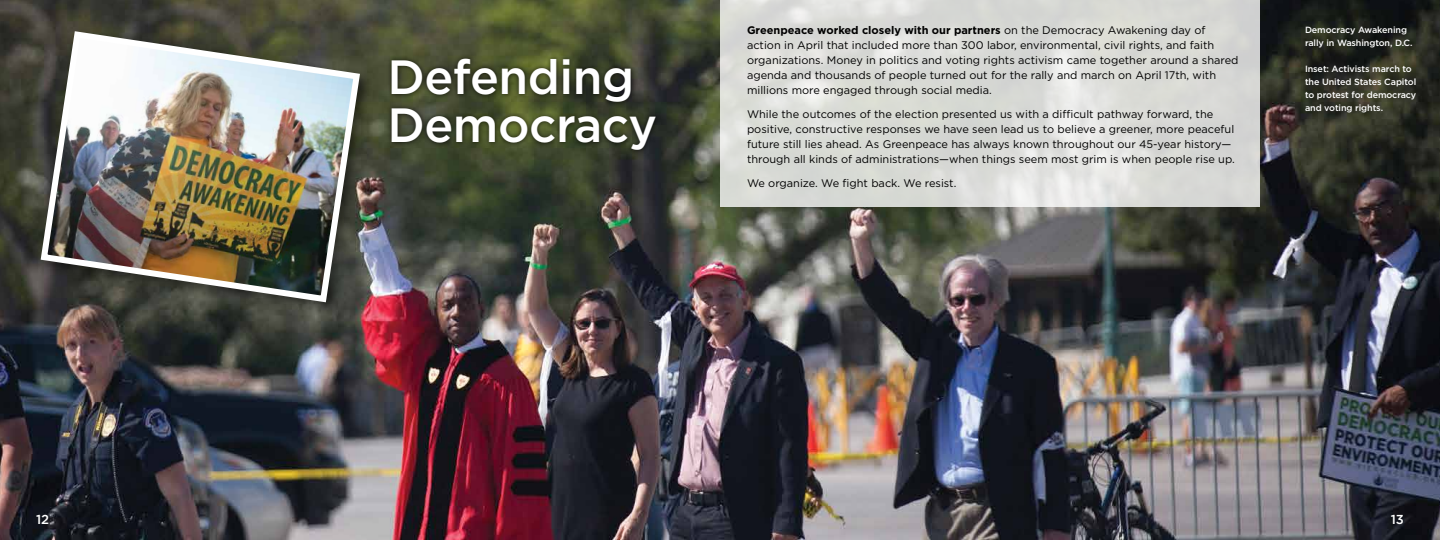
<style>
.page{position:relative;width:1440px;height:540px;background:#fff}
.page>*{position:absolute;margin:0;border:0;box-sizing:border-box;transform-origin:0 0}
.t1{font:500 48px/48px "Gotham";letter-spacing:-.01em;color:#fff}
.t2{font:500 13px "Gotham";color:#fff}
.t3{font:11px/15px "Gotham";color:#000}
.t4{font:500 9px/13px "Gotham";letter-spacing:-.01em;color:#fff}
.s1{font-weight:700}
</style>
<div class="page">
<img style="left:0;top:0;width:1440px;height:540px">
<svg style="left:720px;top:0;width:540px;height:207px;background:#dbdcd8"></svg>
<div style="left:386px;top:54px;width:275px;height:101px;background:#000;opacity:.75"></div>
<div style="left:36px;top:26px;width:338px;height:290px;background:#000;opacity:.5"></div>
<img style="left:37px;top:28px;width:326px;height:278px">
<h1 class="t1" style="left:387px;top:52px;width:271px">Defending<br>Democracy</h1>
<p class="t3" style="left:747px;top:23px;width:493px"><span class="s1">Greenpeace worked closely with our partners</span> on the Democracy Awakening day of action in April that included more than 300 labor, environmental, civil rights, and faith organizations. Money in politics and voting rights activism came together around a shared agenda and thousands of people turned out for the rally and march on April 17th, with millions more engaged through social media.</p>
<p class="t3" style="left:747px;top:107px;width:489px">While the outcomes of the election presented us with a difficult pathway forward, the positive, constructive responses we have seen lead us to believe a greener, more peaceful future still lies ahead. As Greenpeace has always known throughout our 45-year history— through all kinds of administrations—when things seem most grim is when people rise up.</p>
<p class="t3" style="left:747px;top:176px;width:211px">We organize. We fight back. We resist.</p>
<p class="t4" style="left:1305px;top:23px;width:109px">Democracy Awakening rally in Washington, D.C.</p>
<p class="t4" style="left:1305px;top:62px;width:113px">Inset: Activists march to the United States Capitol to protest for democracy and voting rights.</p>
<p class="t2" style="left:36px;top:512px;width:15px">12</p>
<p class="t2" style="left:1391px;top:512px;width:15px">13</p>
</div>
